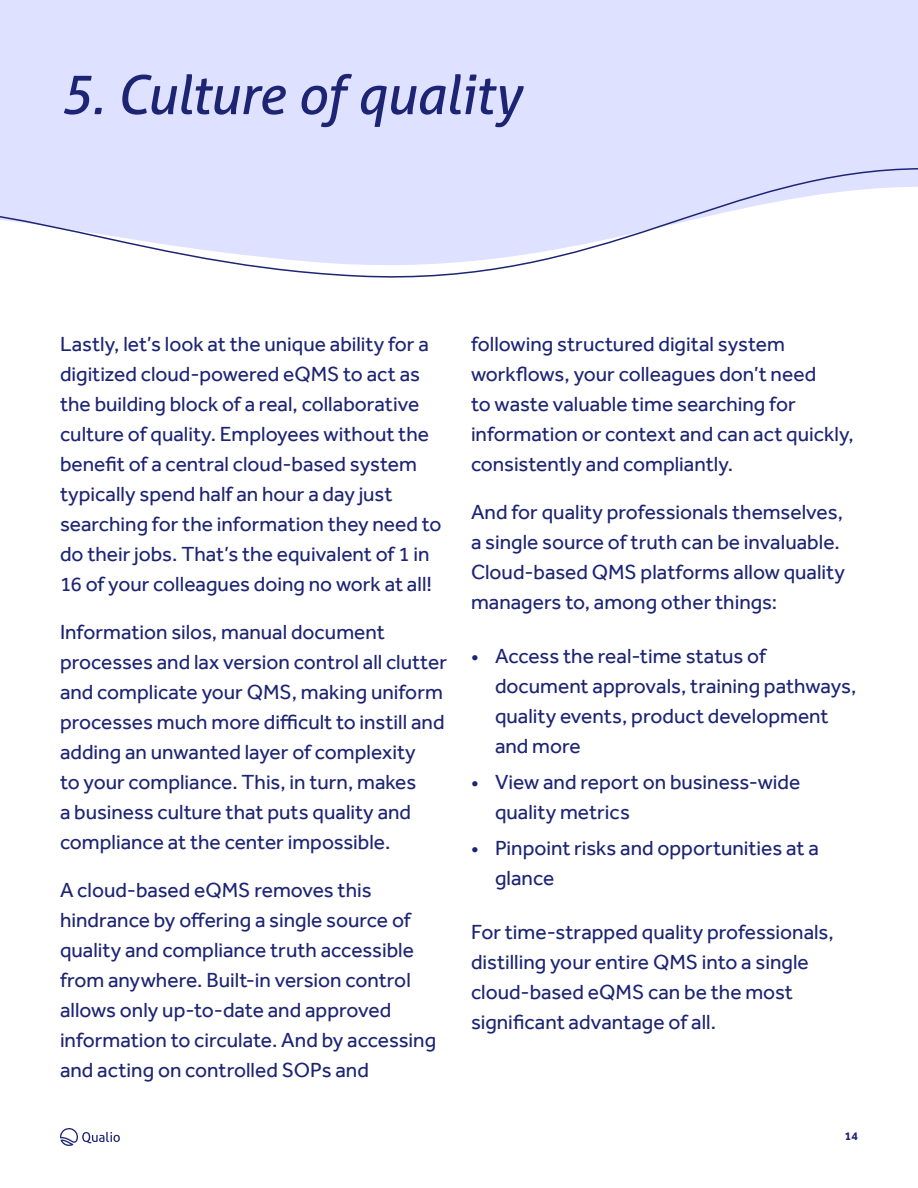
<style>
.page{position:relative;width:918px;height:1188px;background:#fff}
.page>*{position:absolute;margin:0;border:0;box-sizing:border-box;transform-origin:0 0}
.t1{font:italic 54px "Aller";letter-spacing:-.015em;color:#1d2473}
.t2{font:21px/30px "Effra";color:#1d2473}
.t3{font:700 12px "Effra";color:#1d2473}
</style>
<div class="page">
<svg style="left:60px;top:1128px;width:60px;height:18px"></svg>
<div style="left:0;top:0;width:918px;height:167px;background:#dee1ff"></div>
<svg style="left:0;top:167px;width:918px;height:111px"></svg>
<h1 class="t1" style="left:60px;top:62px;width:463px">5. Culture of quality</h1>
<p class="t2" style="left:60px;top:329px;width:383px">Lastly, let’s look at the unique ability for a digitized cloud-powered eQMS to act as the building block of a real, collaborative culture of quality. Employees without the benefit of a central cloud-based system typically spend half an hour a day just searching for the information they need to do their jobs. That’s the equivalent of 1 in 16 of your colleagues doing no work at all!</p>
<p class="t2" style="left:60px;top:617px;width:388px">Information silos, manual document processes and lax version control all clutter and complicate your QMS, making uniform processes much more difficult to instill and adding an unwanted layer of complexity<br>to your compliance. This, in turn, makes<br>a business culture that puts quality and compliance at the center impossible.</p>
<p class="t2" style="left:60px;top:875px;width:378px">A cloud-based eQMS removes this hindrance by offering a single source of quality and compliance truth accessible from anywhere. Built-in version control allows only up-to-date and approved information to circulate. And by accessing and acting on controlled SOPs and</p>
<p class="t2" style="left:471px;top:329px;width:384px">following structured digital system workflows, your colleagues don’t need<br>to waste valuable time searching for information or context and can act quickly, consistently and compliantly.</p>
<p class="t2" style="left:471px;top:497px;width:375px">And for quality professionals themselves, a single source of truth can be invaluable.<br>Cloud-based QMS platforms allow quality managers to, among other things:</p>
<p class="t2" style="left:495px;top:641px;width:363px;text-indent:-24px">• Access the real-time status of document approvals, training pathways, quality events, product development and more</p>
<p class="t2" style="left:495px;top:767px;width:307px;text-indent:-24px">• View and report on business-wide quality metrics</p>
<p class="t2" style="left:495px;top:833px;width:325px;text-indent:-24px">• Pinpoint risks and opportunities at a glance</p>
<p class="t2" style="left:471px;top:917px;width:364px">For time-strapped quality professionals, distilling your entire QMS into a single cloud-based eQMS can be the most significant advantage of all.</p>
<p class="t3" style="left:845px;top:1129px;width:15px">14</p>
</div>
